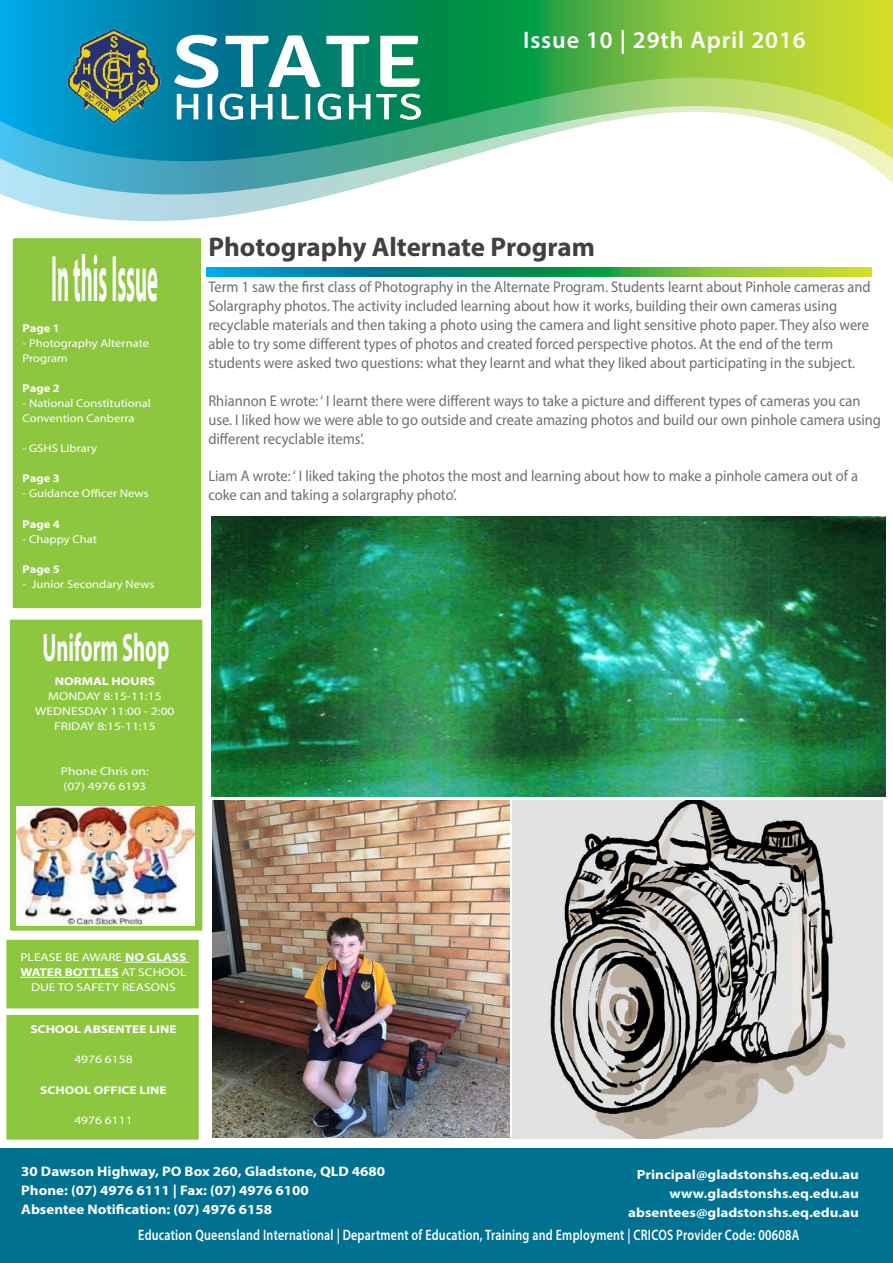
<style>
.page{position:relative;width:893px;height:1263px;background:#fff}
.page>*{position:absolute;margin:0;border:0;box-sizing:border-box;transform-origin:0 0}
.t1{font:700 66.15px "Myriad Pro";color:#fff;scale:.31 1}
.t2{font:700 39.75px "Myriad Pro";color:#fff;scale:.52 1}
.t3{font:700 27px "Myriad Pro";color:#414042}
.t4{font:600 24px "Myriad Pro";letter-spacing:.04em;color:#fff}
.t5{font:15.45px/18.9px "Myriad Pro";color:#6d6e71;scale:.94 1}
.t6{font:600 15.15px "Myriad Pro";letter-spacing:.02em;color:#fff;scale:.79 1}
.t7{font:700 13.8px/19.4px "Myriad Pro";color:#fff;scale:1.08 1}
.t8{font:700 13.35px/18.6px "Myriad Pro";color:#fff;text-align:right;scale:1.13 1}
.t9{font:11.25px/15.1px "Myriad Pro";color:#fff;text-align:center;scale:1.19 1}
.t10{font:11.25px/15px "Myriad Pro";color:#fff;scale:1.12 1}
.t11{font:700 11.25px "Myriad Pro";color:#fff;scale:1.19 1}
.t12{font:700 11.25px "Myriad Pro";color:#fff;scale:1.12 1}
.s1{font-weight:700}
</style>
<div class="page">
<svg style="left:6px;top:196px;width:320px;height:25px"></svg>
<svg style="left:0;top:168px;width:893px;height:28px"></svg>
<svg style="left:0;top:0;width:893px;height:168px;background:#66b785"></svg>
<svg style="left:177px;top:94px;width:244px;height:26px"></svg>
<svg style="left:174px;top:35px;width:246px;height:53px"></svg>
<img style="left:64px;top:21px;width:103px;height:104px">
<div style="left:0;top:1148px;width:892px;height:115px;background:#007190"></div>
<svg style="left:207px;top:268px;width:665px;height:8px;background:#38a067"></svg>
<div style="left:13px;top:238px;width:188px;height:370px;background:#8dc63f"></div>
<div style="left:10px;top:620px;width:192px;height:311px;background:#8dc63f"></div>
<div style="left:6px;top:1015px;width:193px;height:125px;background:#8dc63f"></div>
<div style="left:6px;top:940px;width:193px;height:68px;background:#8dc63f"></div>
<hr style="left:125px;top:962px;width:64px;height:1px;background:#fff">
<hr style="left:20px;top:977px;width:99px;height:1px;background:#fff">
<img style="left:17px;top:806px;width:178px;height:119px">
<img style="left:211px;top:517px;width:675px;height:279px">
<img style="left:213px;top:801px;width:297px;height:337px">
<img style="left:512px;top:801px;width:371px;height:337px">
<h3 class="t4" style="left:523px;top:25px;width:284px">Issue 10 | 29th April 2016</h3>
<h1 class="t1" style="left:51px;top:236px;width:346px">In this Issue</h1>
<p class="t12" style="left:23px;top:320px;width:35px">Page 1</p>
<p class="t10" style="left:23px;top:335px;width:115px">- Photography Alternate<br>Program</p>
<p class="t12" style="left:23px;top:381px;width:35px">Page 2</p>
<p class="t10" style="left:23px;top:395px;width:116px">- National Constitutional<br>Convention Canberra</p>
<p class="t10" style="left:23px;top:441px;width:68px">- GSHS Library</p>
<p class="t12" style="left:23px;top:471px;width:35px">Page 3</p>
<p class="t10" style="left:23px;top:486px;width:114px">- Guidance Officer News</p>
<p class="t12" style="left:23px;top:516px;width:35px">Page 4</p>
<p class="t10" style="left:23px;top:531px;width:68px">- Chappy Chat</p>
<p class="t12" style="left:23px;top:562px;width:35px">Page 5</p>
<p class="t10" style="left:23px;top:576px;width:119px">- Junior Secondary News</p>
<h2 class="t2" style="left:42px;top:622px;width:246px">Uniform Shop</h2>
<p class="t11" style="left:55px;top:673px;width:86px">NORMAL HOURS</p>
<p class="t9" style="left:35px;top:688px;width:119px">MONDAY 8:15-11:15<br>WEDNESDAY 11:00 - 2:00<br>FRIDAY 8:15-11:15</p>
<p class="t9" style="left:61px;top:764px;width:75px;text-align:left">Phone Chris on: (07) 4976 6193</p>
<h3 class="t3" style="left:208px;top:230px;width:388px">Photography Alternate Program</h3>
<p class="t5" style="left:208px;top:277px;width:706px">Term 1 saw the first class of Photography in the Alternate Program. Students learnt about Pinhole cameras and Solargraphy photos. The activity included learning about how it works, building their own cameras using recyclable materials and then taking a photo using the camera and light sensitive photo paper. They also were able to try some different types of photos and created forced perspective photos. At the end of the term students were asked two questions: what they learnt and what they liked about participating in the subject.</p>
<p class="t5" style="left:208px;top:391px;width:717px">Rhiannon E wrote: ‘ I learnt there were different ways to take a picture and different types of cameras you can use. I liked how we were able to go outside and create amazing photos and build our own pinhole camera using different recyclable items’.</p>
<p class="t5" style="left:208px;top:467px;width:693px">Liam A wrote: ‘ I liked taking the photos the most and learning about how to make a pinhole camera out of a coke can and taking a solargraphy photo’.</p>
<p class="t9" style="left:20px;top:949px;width:141px">PLEASE BE AWARE <span class="s1">NO GLASS<br>WATER BOTTLES</span> AT SCHOOL<br>DUE TO SAFETY REASONS</p>
<p class="t11" style="left:30px;top:1022px;width:124px">SCHOOL ABSENTEE LINE</p>
<p class="t9" style="left:74px;top:1052px;width:50px">4976 6158</p>
<p class="t11" style="left:40px;top:1082px;width:108px">SCHOOL OFFICE LINE</p>
<p class="t9" style="left:74px;top:1112px;width:50px">4976 6111</p>
<p class="t7" style="left:21px;top:1161px;width:338px">30 Dawson Highway, PO Box 260, Gladstone, QLD 4680<br>Phone: (07) 4976 6111 | Fax: (07) 4976 6100<br>Absentee Notification: (07) 4976 6158</p>
<p class="t6" style="left:138px;top:1225px;width:838px">Education Queensland International | Department of Education, Training and Employment | CRICOS Provider Code: 00608A</p>
<p class="t8" style="left:628px;top:1165px;width:206px">Principal@gladstonshs.eq.edu.au www.gladstonshs.eq.edu.au absentees@gladstonshs.eq.edu.au</p>
</div>
